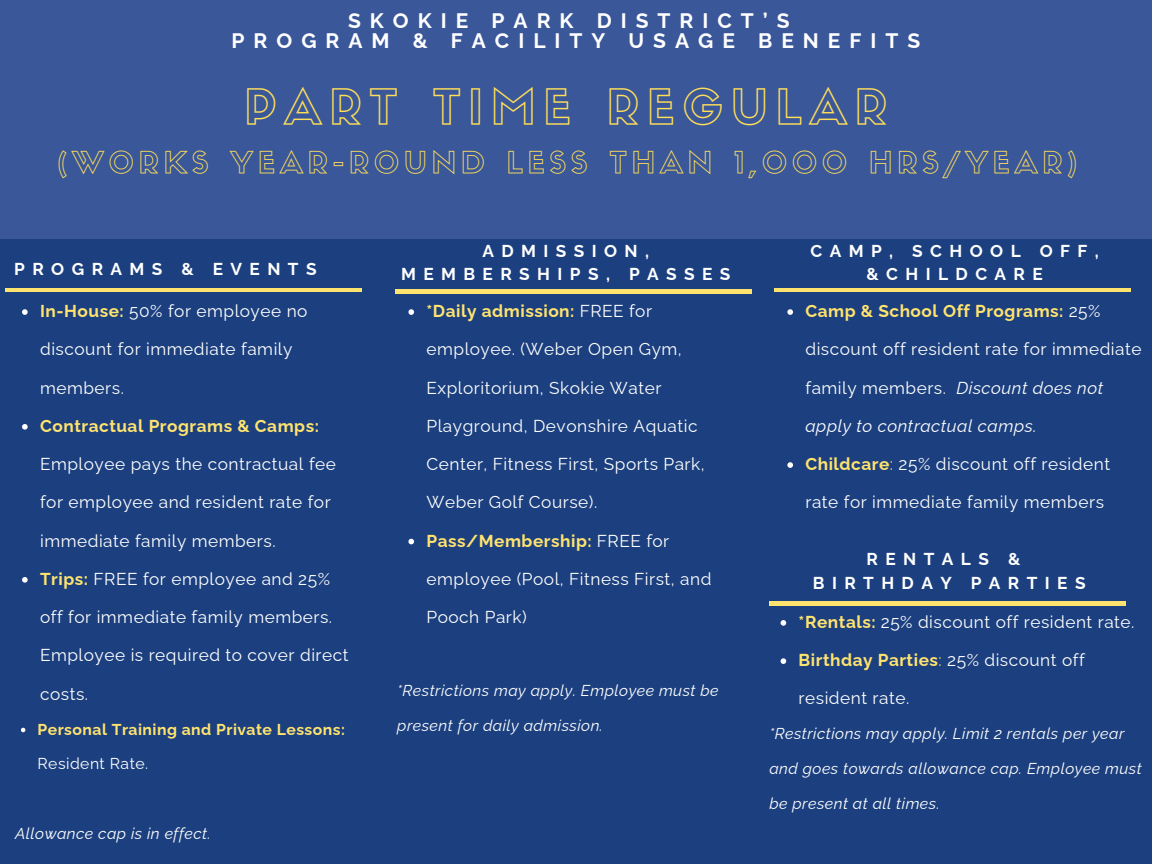
<style>
.page{position:relative;width:1152px;height:864px;background:#1c407f}
.page>*{position:absolute;margin:0;border:0;box-sizing:border-box;transform-origin:0 0}
.t1{font:47.1px "Sifonn Basic Outline";letter-spacing:.17em;color:#ffde59}
.t2{font:29.1px "Sifonn Basic Outline";letter-spacing:.17em;color:#ffde59}
.t3{font:700 21px/20.2px "Raleway";letter-spacing:.43em;color:#fff}
.t4{font:17.25px "Raleway";letter-spacing:.03em;color:#fff}
.t5{font:700 17.25px "Raleway";letter-spacing:.03em;color:#ffe36f}
.t6{font:700 17.25px/23.7px "Raleway";letter-spacing:.43em;color:#fff;text-align:center}
.t7{font:italic 17.25px "Raleway";letter-spacing:.03em;color:#fff}
.t8{font:italic 15.75px "Raleway";letter-spacing:.03em;color:#fff}
.t9{font:700 15.75px "Raleway";letter-spacing:.03em;color:#ffe36f}
.t10{font:15.75px "Raleway";letter-spacing:.03em;color:#fff}
.s1{font-weight:700;color:#ffe36f}
.s2{font-weight:400;color:#fff}
.s3{font-style:normal}
.s4{color:#ffe36f}
.s5{font-weight:400}
</style>
<div class="page">
<hr style="left:5px;top:288px;width:356px;height:4px;background:#ffe36f">
<svg style="left:22px;top:309px;width:6px;height:6px"></svg>
<svg style="left:22px;top:424px;width:6px;height:6px"></svg>
<svg style="left:22px;top:577px;width:6px;height:6px"></svg>
<svg style="left:21px;top:728px;width:4px;height:4px"></svg>
<div style="left:0;top:0;width:1152px;height:238px;background:#3a5799"></div>
<svg style="left:408px;top:309px;width:6px;height:6px"></svg>
<svg style="left:408px;top:539px;width:6px;height:5px"></svg>
<hr style="left:395px;top:290px;width:356px;height:3px;background:#ffe36f">
<svg style="left:787px;top:309px;width:6px;height:6px"></svg>
<svg style="left:787px;top:462px;width:6px;height:6px"></svg>
<hr style="left:775px;top:288px;width:356px;height:4px;background:#ffe36f">
<hr style="left:769px;top:602px;width:357px;height:3px;background:#ffe36f">
<svg style="left:781px;top:620px;width:5px;height:6px"></svg>
<svg style="left:781px;top:658px;width:5px;height:6px"></svg>
<p class="t3" style="left:232px;top:10px;width:690px;text-indent:117px">SKOKIE PARK DISTRICT’S<br>PROGRAM &amp; FACILITY USAGE BENEFITS</p>
<p class="t1" style="left:245px;top:89px;width:644px">PART TIME REGULAR</p>
<p class="t2" style="left:58px;top:151px;width:1021px">(WORKS YEAR-ROUND LESS THAN 1,000 HRS/YEAR)</p>
<p class="t6" style="left:14px;top:257px;width:304px">PROGRAMS &amp; EVENTS</p>
<h2 class="t4" style="left:40px;top:301px;width:269px"><span class="s1">In-House:</span> 50% for employee no</h2>
<h2 class="t4" style="left:40px;top:339px;width:254px">discount for immediate family</h2>
<h2 class="t4" style="left:40px;top:377px;width:85px">members.</h2>
<h1 class="t5" style="left:40px;top:416px;width:280px">Contractual Programs &amp; Camps:</h1>
<h1 class="t4" style="left:40px;top:454px;width:297px">Employee pays the contractual fee</h1>
<h1 class="t4" style="left:40px;top:492px;width:292px">for employee and resident rate for</h1>
<h1 class="t4" style="left:40px;top:530px;width:237px">immediate family members.</h1>
<h3 class="t4" style="left:40px;top:569px;width:291px"><span class="s1">Trips:</span> FREE for employee and 25%</h3>
<h3 class="t4" style="left:40px;top:607px;width:294px">off for immediate family members.</h3>
<h3 class="t4" style="left:40px;top:645px;width:310px">Employee is required to cover direct</h3>
<h3 class="t4" style="left:40px;top:683px;width:50px">costs.</h3>
<h3 class="t9" style="left:38px;top:720px;width:309px">Personal Training and Private Lessons:</h3>
<h3 class="t10" style="left:38px;top:755px;width:112px">Resident Rate.</h3>
<h3 class="t8" style="left:15px;top:824px;width:197px">Allowance cap is in effect.</h3>
<p class="t6" style="left:401px;top:239px;width:331px">ADMISSION,<br>MEMBERSHIPS, PASSES</p>
<p class="t5" style="left:427px;top:301px;width:227px">*Daily admission: <span class="s2">FREE for</span></p>
<p class="t4" style="left:427px;top:339px;width:257px">employee. (Weber Open Gym,</p>
<p class="t4" style="left:427px;top:377px;width:236px">Exploritorium, Skokie Water</p>
<p class="t4" style="left:427px;top:416px;width:273px">Playground, Devonshire Aquatic</p>
<p class="t4" style="left:427px;top:454px;width:280px">Center, Fitness First, Sports Park,</p>
<p class="t4" style="left:427px;top:492px;width:172px">Weber Golf Course).</p>
<p class="t5" style="left:427px;top:530px;width:244px">Pass/Membership: <span class="s2">FREE for</span></p>
<p class="t4" style="left:427px;top:569px;width:286px">employee (Pool, Fitness First, and</p>
<p class="t4" style="left:427px;top:607px;width:102px">Pooch Park)</p>
<p class="t8" style="left:397px;top:681px;width:323px">*Restrictions may apply. Employee must be</p>
<p class="t8" style="left:397px;top:716px;width:207px">present for daily admission.</p>
<p class="t6" style="left:811px;top:239px;width:290px">CAMP, SCHOOL OFF, &amp;CHILDCARE</p>
<p class="t5" style="left:805px;top:301px;width:296px">Camp &amp; School Off Programs: <span class="s2">25%</span></p>
<p class="t4" style="left:805px;top:339px;width:338px">discount off resident rate for immediate</p>
<p class="t7" style="left:805px;top:377px;width:299px"><span class="s3">family members.</span> Discount does not</p>
<p class="t7" style="left:805px;top:416px;width:233px">apply to contractual camps.</p>
<p class="t4" style="left:805px;top:454px;width:306px"><span class="s1">Childcare</span><span class="s4">:</span> 25% discount off resident</p>
<p class="t4" style="left:805px;top:492px;width:300px">rate for immediate family members</p>
<p class="t6" style="left:813px;top:547px;width:274px;text-align:left;text-indent:54px">RENTALS &amp;<br>BIRTHDAY PARTIES</p>
<p class="t4" style="left:799px;top:612px;width:337px"><span class="s1">*Rentals:</span> 25% discount off resident rate.</p>
<p class="t5" style="left:799px;top:650px;width:288px">Birthday Parties<span class="s5">:</span> <span class="s2">25% discount off</span></p>
<p class="t4" style="left:799px;top:688px;width:112px">resident rate.</p>
<p class="t8" style="left:769px;top:725px;width:357px">*Restrictions may apply. Limit 2 rentals per year</p>
<p class="t8" style="left:769px;top:759px;width:374px">and goes towards allowance cap. Employee must</p>
<p class="t8" style="left:769px;top:794px;width:172px">be present at all times.</p>
</div>
